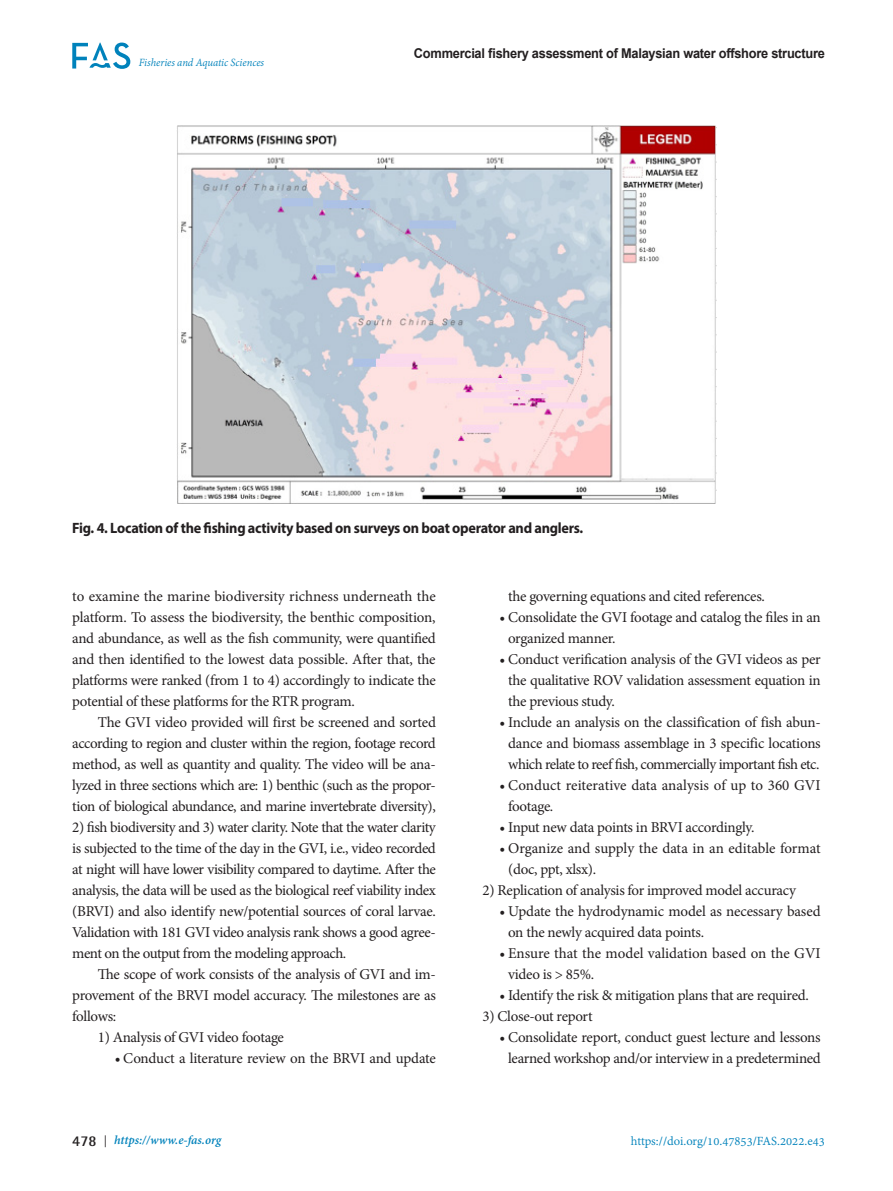
<style>
.page{position:relative;width:893px;height:1191px;background:#fff}
.page>*{position:absolute;margin:0;border:0;box-sizing:border-box;transform-origin:0 0}
.main_text_2nd_more_i{font:15px/21px "Minion Pro";letter-spacing:-.02em;color:#231f20;text-align:justify}
.main_text_1st_no_ind{font:15px/21px "Minion Pro";letter-spacing:-.02em;color:#231f20;text-align:justify}
.table_title{font:700 15px "Myriad Pro";letter-spacing:-.02em;color:#231f20;scale:.95 1}
.main_text_2nd_more_i-2{font:15px/21px "Minion Pro";color:#231f20}
.t1{font:700 13.5px "Arial";letter-spacing:-.02em;color:#231f20;scale:.95 1}
.t2{font:13.5px "Adobe Devanagari";color:#0082bb}
.t3{font:italic 700 13.5px "Adobe Devanagari";color:#0082bb}
.t4{font:italic 12px "Adobe Devanagari";letter-spacing:-.005em;color:#0082bb;scale:.95 1}
.s1{font-family:"Rotis Semi Sans Std";font-style:normal;font-size:15px;color:#231f20}
.s2{font-family:"Helvetica Neue LT Pro";font-weight:300;font-style:normal;font-stretch:condensed;font-size:16.05px;color:#231f20}
</style>
<div class="page">
<svg style="left:72px;top:43px;width:58px;height:26px"></svg>
<img style="left:177px;top:125px;width:539px;height:378px">
<p class="t4" style="left:139px;top:56px;width:133px">Fisheries and Aquatic Sciences</p>
<p class="t1" style="left:414px;top:44px;width:434px">Commercial fishery assessment of Malaysian water offshore structure</p>
<p class="table_title" style="left:72px;top:518px;width:539px">Fig. 4. Location of the fishing activity based on surveys on boat operator and anglers.</p>
<p class="main_text_1st_no_ind" style="left:72px;top:585px;width:365px">to examine the marine biodiversity richness underneath the platform. To assess the biodiversity, the benthic composition, and abundance, as well as the fish community, were quantified and then identified to the lowest data possible. After that, the platforms were ranked (from 1 to 4) accordingly to indicate the potential of these platforms for the RTR program.</p>
<p class="main_text_2nd_more_i" style="left:72px;top:711px;width:365px;text-indent:26px">The GVI video provided will first be screened and sorted according to region and cluster within the region, footage record method, as well as quantity and quality. The video will be ana&shy;lyzed in three sections which are: 1) benthic (such as the propor&shy;tion of biological abundance, and marine invertebrate diversity),</p>
<p class="main_text_2nd_more_i" style="left:72px;top:816px;width:365px">2) fish biodiversity and 3) water clarity. Note that the water clarity is subjected to the time of the day in the GVI, i.e., video recorded at night will have lower visibility compared to daytime. After the analysis, the data will be used as the biological reef viability index (BRVI) and also identify new/potential sources of coral larvae.<br>Validation with 181 GVI video analysis rank shows a good agree&shy;ment on the output from the modeling approach.</p>
<p class="main_text_2nd_more_i" style="left:72px;top:963px;width:365px;text-indent:26px">The scope of work consists of the analysis of GVI and im&shy;provement of the BRVI model accuracy. The milestones are as follows:</p>
<p class="main_text_2nd_more_i" style="left:98px;top:1026px;width:188px">1) Analysis of GVI video footage</p>
<p class="main_text_2nd_more_i" style="left:115px;top:1047px;width:323px">• Conduct a literature review on the BRVI and update</p>
<p class="main_text_2nd_more_i" style="left:508px;top:585px;width:258px">the governing equations and cited references.</p>
<p class="main_text_2nd_more_i" style="left:508px;top:606px;width:314px;text-indent:-9px">• Consolidate the GVI footage and catalog the files in an organized manner.</p>
<p class="main_text_2nd_more_i" style="left:508px;top:648px;width:314px;text-indent:-9px">• Conduct verification analysis of the GVI videos as per the qualitative ROV validation assessment equation in the previous study.</p>
<p class="main_text_2nd_more_i" style="left:500px;top:711px;width:323px;text-align:center">• Include an analysis on the classification of fish abun&shy;dance and biomass assemblage in 3 specific locations which relate to reef fish, commercially important fish etc.</p>
<p class="main_text_2nd_more_i-2" style="left:508px;top:774px;width:314px;text-indent:-9px">• Conduct reiterative data analysis of up to 360 GVI footage.</p>
<p class="main_text_2nd_more_i" style="left:500px;top:816px;width:256px">• Input new data points in BRVI accordingly.</p>
<p class="main_text_2nd_more_i" style="left:508px;top:837px;width:314px;text-indent:-9px">• Organize and supply the data in an editable format (doc, ppt, xlsx).</p>
<p class="main_text_2nd_more_i" style="left:483px;top:879px;width:315px">2) Replication of analysis for improved model accuracy</p>
<p class="main_text_2nd_more_i" style="left:508px;top:900px;width:314px;text-indent:-9px">• Update the hydrodynamic model as necessary based on the newly acquired data points.</p>
<p class="main_text_2nd_more_i" style="left:508px;top:942px;width:314px;text-indent:-9px">• Ensure that the model validation based on the GVI video is &gt; 85%.</p>
<p class="main_text_2nd_more_i" style="left:500px;top:984px;width:311px">• Identify the risk &amp; mitigation plans that are required.</p>
<p class="main_text_2nd_more_i" style="left:483px;top:1005px;width:111px">3) Close-out report</p>
<p class="main_text_2nd_more_i" style="left:500px;top:1026px;width:323px;text-align:center">• Consolidate report, conduct guest lecture and lessons learned workshop and/or interview in a predetermined</p>
<p class="t3" style="left:72px;top:1132px;width:151px"><span class="s1">478</span> <span class="s2">|</span> https://www.e-fas.org</p>
<p class="t2" style="left:631px;top:1133px;width:196px">https://doi.org/10.47853/FAS.2022.e43</p>
</div>
